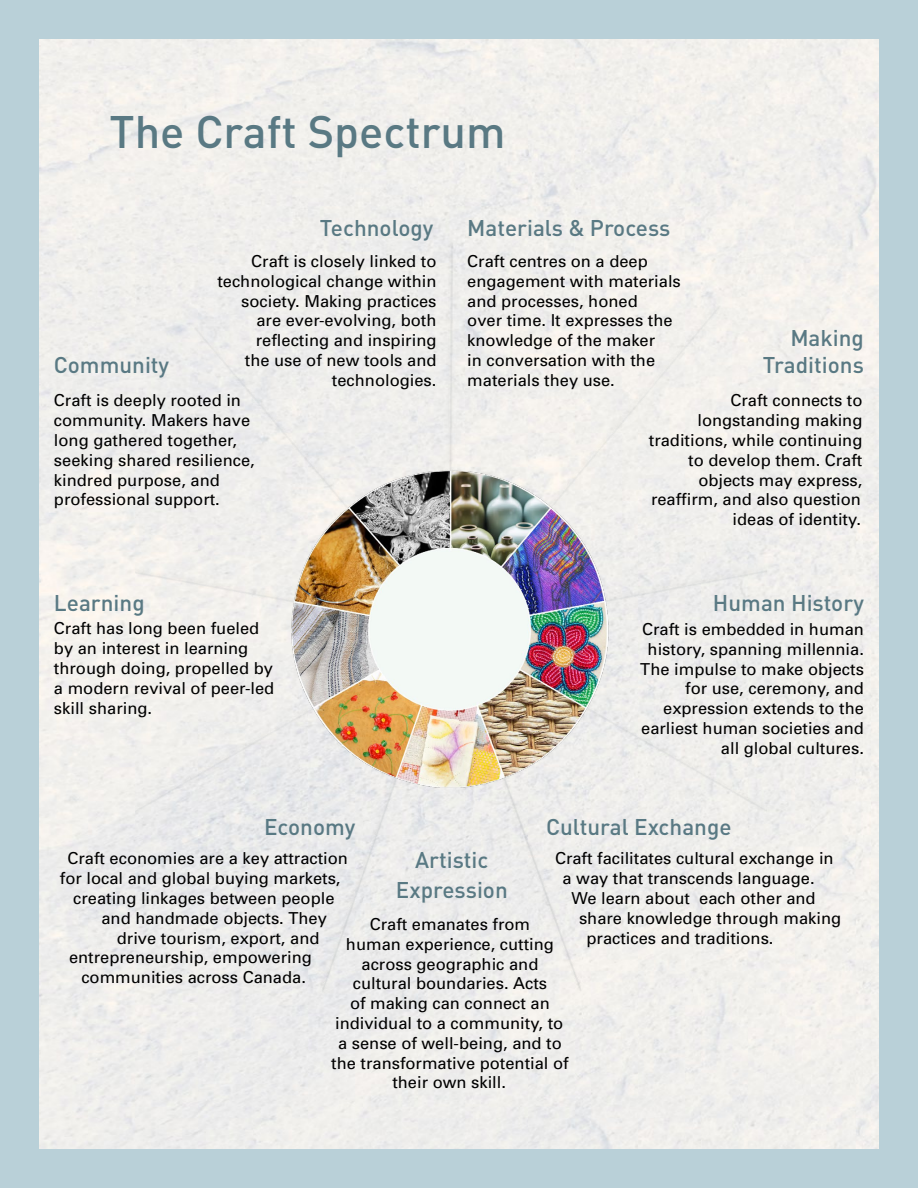
<style>
.page{position:relative;width:918px;height:1188px;background:#b9d0d8}
.page>*{position:absolute;margin:0;border:0;box-sizing:border-box;transform-origin:0 0}
.t1{font:500 45px "DINOT";color:#597983}
.t2{font:500 22.5px/30px "DINOT";color:#597983;text-align:center}
.t3{font:16.5px/19.8px "Univers";color:#000;text-align:right}
</style>
<div class="page">
<img style="left:39px;top:534px;width:817px;height:615px">
<div style="left:39px;top:39px;width:840px;height:495px;background:#f1f0ed"></div>
<div style="left:856px;top:533px;width:23px;height:616px;background:#f2f1ed"></div>
<img style="left:136px;top:195px;width:631px;height:816px">
<p class="t1" style="left:110px;top:97px;width:398px">The Craft Spectrum</p>
<p class="t2" style="left:54px;top:347px;width:117px">Community</p>
<p class="t2" style="left:320px;top:211px;width:115px">Technology</p>
<p class="t2" style="left:467px;top:211px;width:205px">Materials &amp; Process</p>
<p class="t3" style="left:217px;top:251px;width:221px">Craft is closely linked to technological change within society. Making practices are ever-evolving, both reflecting and inspiring<br>the use of new tools and technologies.</p>
<p class="t3" style="left:467px;top:251px;width:215px;text-align:left">Craft centres on a deep engagement with materials and processes, honed<br>over time. It expresses the knowledge of the maker<br>in conversation with the materials they use.</p>
<p class="t2" style="left:763px;top:322px;width:103px;line-height:27px;text-align:right">Making<br>Traditions</p>
<p class="t3" style="left:54px;top:391px;width:202px;text-align:left">Craft is deeply rooted in community. Makers have long gathered together, seeking shared resilience, kindred purpose, and professional support.</p>
<p class="t3" style="left:649px;top:391px;width:215px">Craft connects to longstanding making traditions, while continuing to develop them. Craft objects may express, reaffirm, and also question ideas of identity.</p>
<p class="t2" style="left:54px;top:586px;width:92px">Learning</p>
<p class="t3" style="left:54px;top:619px;width:222px;text-align:left">Craft has long been fueled by an interest in learning through doing, propelled by a modern revival of peer-led skill sharing.</p>
<p class="t2" style="left:713px;top:586px;width:153px">Human History</p>
<p class="t3" style="left:640px;top:620px;width:225px">Craft is embedded in human history, spanning millennia.<br>The impulse to make objects for use, ceremony, and expression extends to the earliest human societies and all global cultures.</p>
<p class="t2" style="left:264px;top:810px;width:93px">Economy</p>
<p class="t2" style="left:546px;top:810px;width:187px">Cultural Exchange</p>
<p class="t2" style="left:396px;top:843px;width:113px">Artistic<br>Expression</p>
<p class="t3" style="left:555px;top:849px;width:280px">Craft facilitates cultural exchange in</p>
<p class="t3" style="left:563px;top:869px;width:254px">a way that transcends language.</p>
<p class="t3" style="left:572px;top:889px;width:246px">We learn about each other and</p>
<p class="t3" style="left:579px;top:908px;width:264px">share knowledge through making</p>
<p class="t3" style="left:587px;top:928px;width:189px">practices and traditions.</p>
<p class="t3" style="left:67px;top:849px;width:282px">Craft economies are a key attraction</p>
<p class="t3" style="left:60px;top:869px;width:282px">for local and global buying markets,</p>
<p class="t3" style="left:73px;top:889px;width:263px">creating linkages between people</p>
<p class="t3" style="left:101px;top:908px;width:227px">and handmade objects. They</p>
<p class="t3" style="left:117px;top:928px;width:204px">drive tourism, export, and</p>
<p class="t3" style="left:69px;top:948px;width:244px">entrepreneurship, empowering</p>
<p class="t3" style="left:81px;top:968px;width:226px">communities across Canada.</p>
<p class="t3" style="left:331px;top:914px;width:239px;text-align:center">Craft emanates from<br>human experience, cutting across geographic and cultural boundaries. Acts<br>of making can connect an individual to a community, to a sense of well-being, and to the transformative potential of their own skill.</p>
</div>
